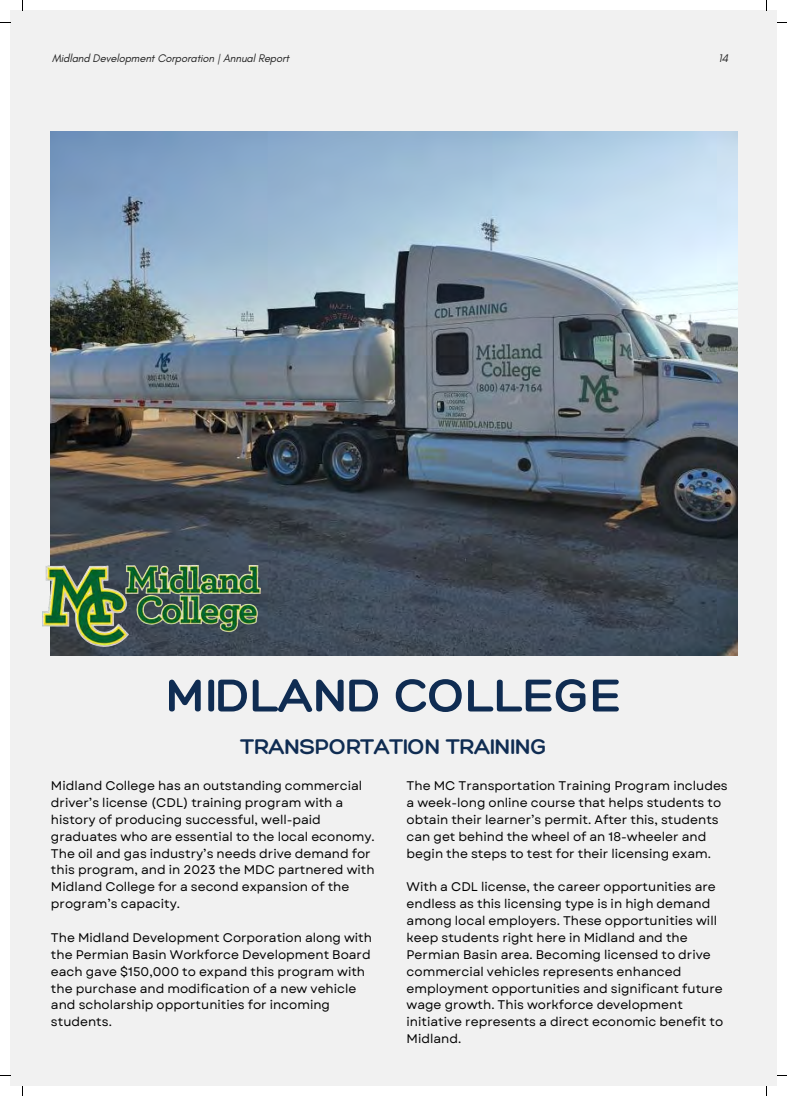
<style>
.page{position:relative;width:787px;height:1096px;background:#fff}
.page>*{position:absolute;margin:0;border:0;box-sizing:border-box;transform-origin:0 0}
.t1{font:300 50px "Hero";color:#0f2c52}
.t2{font:300 23px "Hero";letter-spacing:-.015em;color:#0f2c52}
.t3{font:12.5px/16.9px "Garet";color:#000}
.t4{font:italic 11.25px "Glacial Indifference";letter-spacing:-.015em;color:#222}
</style>
<div class="page">
<div style="left:10px;top:10px;width:767px;height:1076px;background:#f1f1f1"></div>
<img style="left:51px;top:131px;width:686px;height:524px">
<img style="left:43px;top:565px;width:218px;height:81px">
<h3 class="t4" style="left:52px;top:51px;width:239px">Midland Development Corporation | Annual Report</h3>
<h3 class="t4" style="left:718px;top:51px;width:11px">14</h3>
<p class="t1" style="left:166px;top:664px;width:457px">MIDLAND COLLEGE</p>
<h1 class="t2" style="left:241px;top:732px;width:308px">TRANSPORTATION TRAINING</h1>
<h2 class="t3" style="left:51px;top:777px;width:325px">Midland College has an outstanding commercial driver’s license (CDL) training program with a history of producing successful, well-paid graduates who are essential to the local economy.<br>The oil and gas industry’s needs drive demand for this program, and in 2023 the MDC partnered with Midland College for a second expansion of the program’s capacity.</h2>
<h3 class="t3" style="left:51px;top:929px;width:323px">The Midland Development Corporation along with the Permian Basin Workforce Development Board each gave $150,000 to expand this program with the purchase and modification of a new vehicle and scholarship opportunities for incoming students.</h3>
<h3 class="t3" style="left:407px;top:777px;width:323px">The MC Transportation Training Program includes a week-long online course that helps students to obtain their learner’s permit. After this, students can get behind the wheel of an 18-wheeler and begin the steps to test for their licensing exam.</h3>
<h3 class="t3" style="left:407px;top:878px;width:318px">With a CDL license, the career opportunities are endless as this licensing type is in high demand among local employers. These opportunities will keep students right here in Midland and the Permian Basin area. Becoming licensed to drive commercial vehicles represents enhanced employment opportunities and significant future wage growth. This workforce development initiative represents a direct economic benefit to Midland.</h3>
</div>
